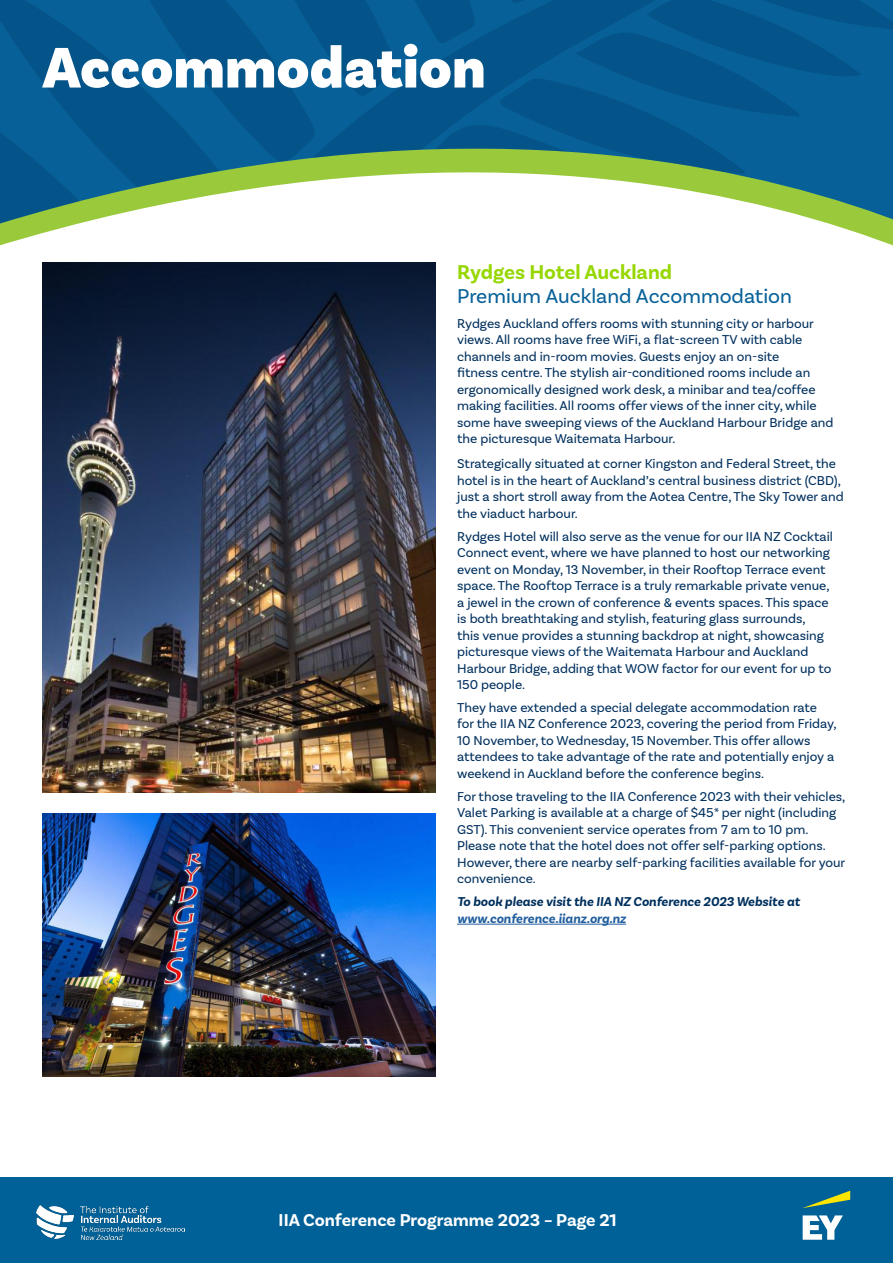
<style>
.page{position:relative;width:893px;height:1263px;background:#fff}
.page>*{position:absolute;margin:0;border:0;box-sizing:border-box;transform-origin:0 0}
.t1{font:900 60px "Basic Sans";color:#fff}
.t2{font:21px "Basic Sans";color:#076198}
.t3{font:700 21px "Basic Sans";color:#97d700}
.t4{font:700 18px "Basic Sans";color:#fff}
.t5{font:13.5px/16.5px "Basic Sans";color:#00305e}
.t6{font:italic 700 13.5px "Basic Sans";color:#00305e}
.t7{font:italic 700 13.5px "Basic Sans";color:#215e9e}
</style>
<div class="page">
<div style="left:0;top:1178px;width:893px;height:85px;background:#006198"></div>
<img style="left:37px;top:1206px;width:147px;height:33px">
<svg style="left:803px;top:1215px;width:40px;height:25px"></svg>
<svg style="left:803px;top:1191px;width:47px;height:17px"></svg>
<svg style="left:0;top:223px;width:893px;height:101px"></svg>
<svg style="left:0;top:0;width:893px;height:223px;background:#347a95"></svg>
<hr style="left:457px;top:924px;width:169px;height:1px;background:#215e9e">
<img style="left:43px;top:263px;width:393px;height:529px">
<img style="left:43px;top:814px;width:393px;height:262px">
<h1 class="t1" style="left:43px;top:31px;width:445px">Accommodation</h1>
<h2 class="t3" style="left:457px;top:259px;width:216px">Rydges Hotel Auckland</h2>
<h2 class="t2" style="left:457px;top:283px;width:336px">Premium Auckland Accommodation</h2>
<p class="t5" style="left:457px;top:315px;width:378px">Rydges Auckland offers rooms with stunning city or harbour views. All rooms have free WiFi, a flat-screen TV with cable channels and in-room movies. Guests enjoy an on-site<br>fitness centre. The stylish air-conditioned rooms include an ergonomically designed work desk, a minibar and tea/coffee making facilities. All rooms offer views of the inner city, while some have sweeping views of the Auckland Harbour Bridge and the picturesque Waitemata Harbour.</p>
<p class="t5" style="left:457px;top:455px;width:388px">Strategically situated at corner Kingston and Federal Street, the hotel is in the heart of Auckland’s central business district (CBD), just a short stroll away from the Aotea Centre, The Sky Tower and the viaduct harbour.</p>
<p class="t5" style="left:457px;top:528px;width:377px">Rydges Hotel will also serve as the venue for our IIA NZ Cocktail Connect event, where we have planned to host our networking event on Monday, 13 November, in their Rooftop Terrace event space. The Rooftop Terrace is a truly remarkable private venue, a jewel in the crown of conference &amp; events spaces. This space is both breathtaking and stylish, featuring glass surrounds,<br>this venue provides a stunning backdrop at night, showcasing picturesque views of the Waitemata Harbour and Auckland Harbour Bridge, adding that WOW factor for our event for up to 150 people.</p>
<p class="t5" style="left:457px;top:699px;width:381px">They have extended a special delegate accommodation rate for the IIA NZ Conference 2023, covering the period from Friday, 10 November, to Wednesday, 15 November. This offer allows attendees to take advantage of the rate and potentially enjoy a weekend in Auckland before the conference begins.</p>
<p class="t5" style="left:457px;top:788px;width:390px">For those traveling to the IIA Conference 2023 with their vehicles, Valet Parking is available at a charge of $45* per night (including GST). This convenient service operates from 7 am to 10 pm.<br>Please note that the hotel does not offer self-parking options.<br>However, there are nearby self-parking facilities available for your convenience.</p>
<p class="t6" style="left:457px;top:893px;width:344px">To book please visit the IIA NZ Conference 2023 Website at</p>
<p class="t7" style="left:457px;top:910px;width:171px">www.conference.iianz.org.nz</p>
<h3 class="t4" style="left:279px;top:1208px;width:340px">IIA Conference Programme 2023 – Page 21</h3>
</div>
